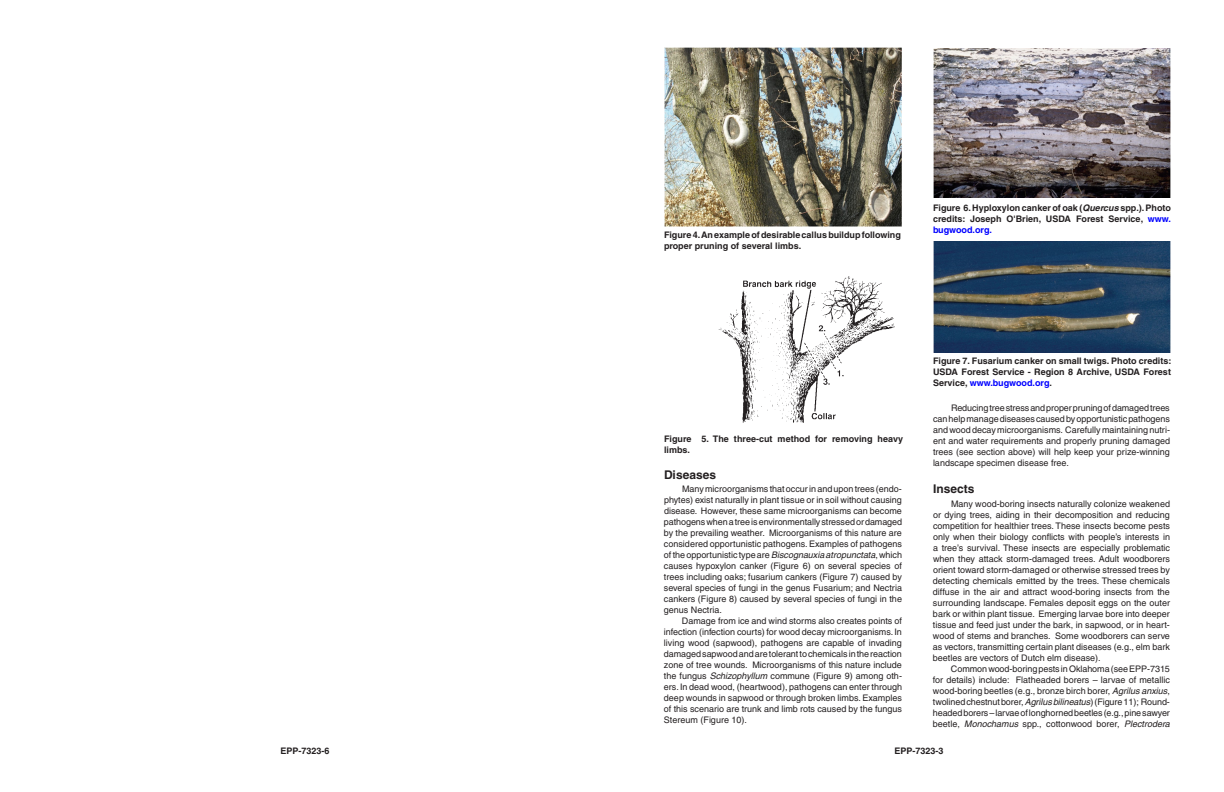
<style>
.page{position:relative;width:1224px;height:792px;background:#fff}
.page>*{position:absolute;margin:0;border:0;box-sizing:border-box;transform-origin:0 0}
.t1{font:700 12px "Helvetica";color:#231f20}
.t2{font:9px/11px "Helvetica";color:#231f20;text-align:justify}
.t3{font:700 9px/11px "Helvetica";color:#231f20}
.s1{font-style:italic}
.s2{color:#00f}
</style>
<div class="page">
<img style="left:664px;top:48px;width:237px;height:178px">
<img style="left:934px;top:48px;width:237px;height:149px">
<img style="left:934px;top:242px;width:237px;height:111px">
<img style="left:718px;top:276px;width:177px;height:147px">
<p class="t3" style="left:280px;top:745px;width:51px">EPP-7323-6</p>
<p class="t3" style="left:664px;top:229px;width:238px">Figure 4. An example of desirable callus buildup following proper pruning of several limbs.</p>
<p class="t3" style="left:933px;top:202px;width:240px;text-align:justify">Figure 6. Hyploxylon canker of oak (<span class="s1">Quercus</span> spp.). Photo credits: Joseph O'Brien, USDA Forest Service, <span class="s2">www. bugwood.org.</span></p>
<p class="t3" style="left:664px;top:433px;width:241px">Figure 5. The three-cut method for removing heavy limbs.</p>
<h1 class="t1" style="left:664px;top:467px;width:54px">Diseases</h1>
<p class="t2" style="left:664px;top:484px;width:240px;text-indent:18px">Many microorganisms that occur in and upon trees (endo&shy;phytes) exist naturally in plant tissue or in soil without causing disease. However, these same microorganisms can become pathogens when a tree isenvironmentally stressed or damaged by the prevailing weather. Microorganisms of this nature are considered opportunistic pathogens. Examples of pathogens of the opportunistic type are <span class="s1">Biscognauxia atropunctata</span>, which causes hypoxylon canker (Figure 6) on several species of trees including oaks; fusarium cankers (Figure 7) caused by several species of fungi in the genus Fusarium; and Nectria cankers (Figure 8) caused by several species of fungi in the genus Nectria.</p>
<p class="t2" style="left:664px;top:616px;width:240px;text-indent:18px">Damage from ice and wind storms also creates points of infection (infection courts) for wood decay microorganisms.In living wood (sapwood), pathogens are capable of invading damaged sapwood and are tolerant to chemicals in the reaction zone of tree wounds. Microorganisms of this nature include the fungus <span class="s1">Schizophyllum</span> commune (Figure 9) among oth&shy;ers. In dead wood, (heartwood), pathogens can enter through deep wounds in sapwood or through broken limbs. Examples of this scenario are trunk and limb rots caused by the fungus Stereum (Figure 10).</p>
<p class="t3" style="left:933px;top:356px;width:240px;text-align:justify">Figure 7. Fusarium canker on small twigs. Photo credits:<br>USDA Forest Service - Region 8 Archive, USDA Forest Service, <span class="s2">www.bugwood.org</span>.</p>
<p class="t2" style="left:933px;top:403px;width:239px;text-indent:18px">Reducing tree stress and proper pruning of damaged trees can help manage diseases caused by opportunistic pathogens and wood decay microorganisms. Carefully maintaining nutri&shy;ent and water requirements and properly pruning damaged trees (see section above) will help keep your prize-winning landscape specimen disease free.</p>
<h1 class="t1" style="left:933px;top:482px;width:43px">Insects</h1>
<p class="t2" style="left:933px;top:498px;width:239px;text-indent:18px">Many wood-boring insects naturally colonize weakened or dying trees, aiding in their decomposition and reducing competition for healthier trees. These insects become pests only when their biology conflicts with people’s interests in a tree’s survival. These insects are especially problematic when they attack storm-damaged trees. Adult woodborers orient toward storm-damaged or otherwise stressed trees by detecting chemicals emitted by the trees. These chemicals diffuse in the air and attract wood-boring insects from the surrounding landscape. Females deposit eggs on the outer bark or within plant tissue. Emerging larvae bore into deeper tissue and feed just under the bark, in sapwood, or in heart&shy;wood of stems and branches. Some woodborers can serve as vectors, transmitting certain plant diseases (e.g., elm bark beetles are vectors of Dutch elm disease).</p>
<p class="t2" style="left:933px;top:663px;width:239px;text-indent:18px">Commonwood-boringpests inOklahoma(seeEPP-7315 for details) include: Flatheaded borers – larvae of metallic wood-boring beetles (e.g., bronze birch borer, <span class="s1">Agrilus anxius</span>, twolined chestnut borer, <span class="s1">Agrilus bilineatus</span>) (Figure 11); Round&shy;headed borers – larvae of longhorned beetles (e.g., pine sawyer beetle, <span class="s1">Monochamus</span> spp., cottonwood borer, <span class="s1">Plectrodera</span></p>
<p class="t3" style="left:894px;top:745px;width:51px">EPP-7323-3</p>
</div>
